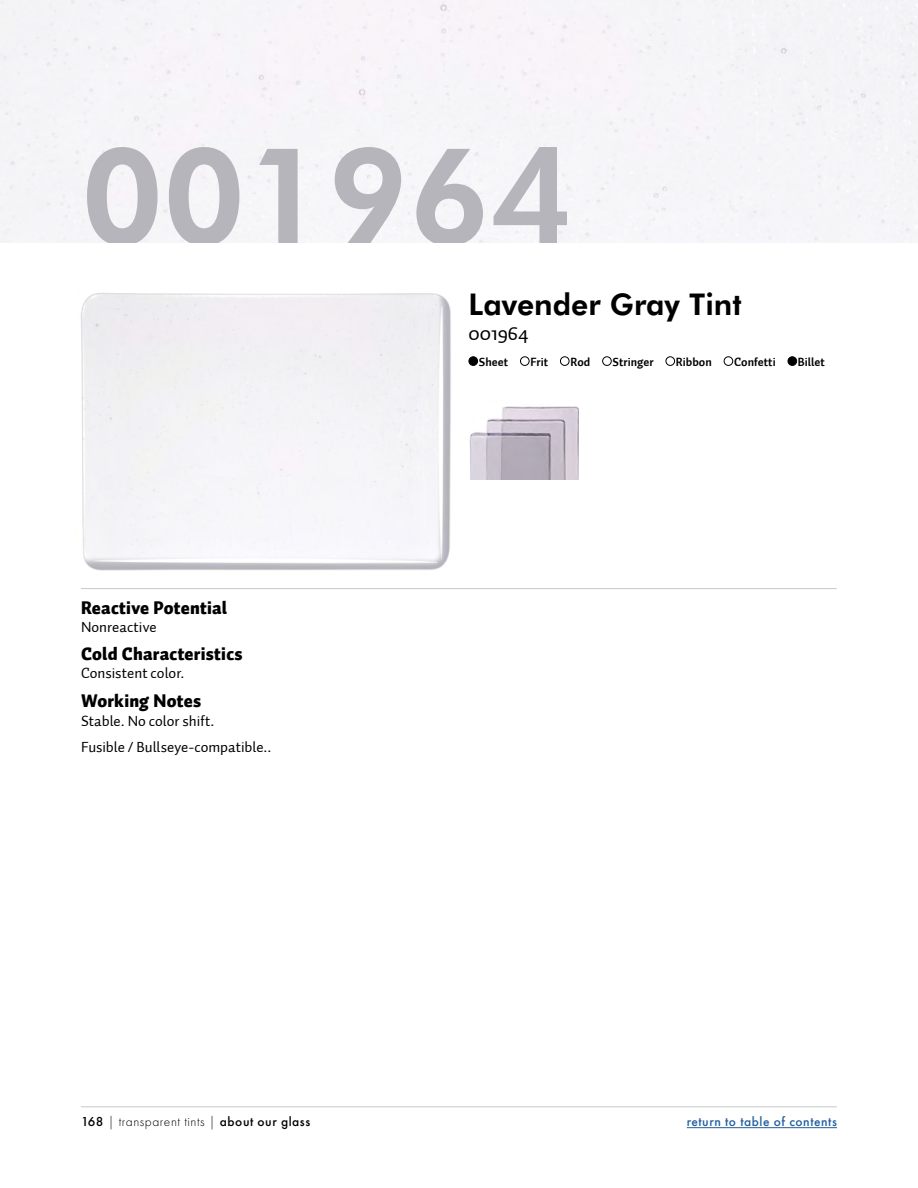
<style>
.page{position:relative;width:918px;height:1188px;background:#fff}
.page>*{position:absolute;margin:0;border:0;box-sizing:border-box;transform-origin:0 0}
.t1{font:700 133.5px "Futura BT";color:#b5b5bb}
.t2{font:700 30px "Futura BT";color:#000}
.t3{font:21px "Auto 1";color:#000}
.t4{font:18px "Auto 1 Black LF";letter-spacing:.015em;color:#000}
.t5{font:15px/26.2px "Auto 1 Regular LF";color:#000}
.t6{font:300 13.5px "Futura PT";letter-spacing:.04em;color:#000}
.t7{font:500 13.5px "Futura PT";letter-spacing:.04em;color:#215e9e}
.t8{font:12px "Auto 1 Bold LF";color:#000}
.s1{font-weight:500}
</style>
<div class="page">
<hr style="left:81px;top:1107px;width:756px;height:1px;background:#c7c8ca">
<hr style="left:81px;top:588px;width:756px;height:1px;background:#c7c8ca">
<hr style="left:687px;top:1127px;width:150px;height:1px;background:#215e9e">
<div style="left:469px;top:357px;width:9px;height:8px;background:#000;border-radius:50%"></div>
<div style="left:469px;top:356px;width:9px;height:10px;border:1px solid #000;border-radius:50%"></div>
<div style="left:520px;top:356px;width:10px;height:10px;border:1px solid #000;border-radius:50%"></div>
<div style="left:560px;top:356px;width:9px;height:10px;border:1px solid #000;border-radius:50%"></div>
<div style="left:602px;top:356px;width:10px;height:10px;border:1px solid #000;border-radius:50%"></div>
<div style="left:666px;top:356px;width:9px;height:10px;border:1px solid #000;border-radius:50%"></div>
<div style="left:724px;top:356px;width:9px;height:10px;border:1px solid #000;border-radius:50%"></div>
<div style="left:788px;top:357px;width:9px;height:8px;background:#000;border-radius:50%"></div>
<div style="left:788px;top:356px;width:9px;height:10px;border:1px solid #000;border-radius:50%"></div>
<img style="left:469px;top:406px;width:110px;height:73px">
<img style="left:81px;top:293px;width:370px;height:278px">
<h1 class="t1" style="left:81px;top:109px;width:493px">001964</h1>
<p class="t4" style="left:81px;top:596px;width:148px">Reactive Potential</p>
<p class="t5" style="left:81px;top:614px;width:77px">Nonreactive</p>
<p class="t4" style="left:81px;top:642px;width:163px">Cold Characteristics</p>
<p class="t5" style="left:81px;top:660px;width:105px">Consistent color.</p>
<p class="t4" style="left:81px;top:688px;width:122px">Working Notes</p>
<p class="t5" style="left:81px;top:708px;width:192px">Stable. No color shift.<br>Fusible / Bullseye-compatible..</p>
<h2 class="t2" style="left:469px;top:285px;width:275px">Lavender Gray Tint</h2>
<h3 class="t3" style="left:469px;top:320px;width:62px">001964</h3>
<p class="t8" style="left:479px;top:354px;width:31px">Sheet</p>
<p class="t8" style="left:530px;top:354px;width:19px">Frit</p>
<p class="t8" style="left:570px;top:354px;width:21px">Rod</p>
<p class="t8" style="left:613px;top:354px;width:43px">Stringer</p>
<p class="t8" style="left:676px;top:354px;width:37px">Ribbon</p>
<p class="t8" style="left:734px;top:354px;width:43px">Confetti</p>
<p class="t8" style="left:798px;top:354px;width:28px">Billet</p>
<p class="t6" style="left:81px;top:1114px;width:231px"><span class="s1">168</span> | transparent tints | <span class="s1">about our glass</span></p>
<p class="t7" style="left:687px;top:1114px;width:152px">return to table of contents</p>
</div>
